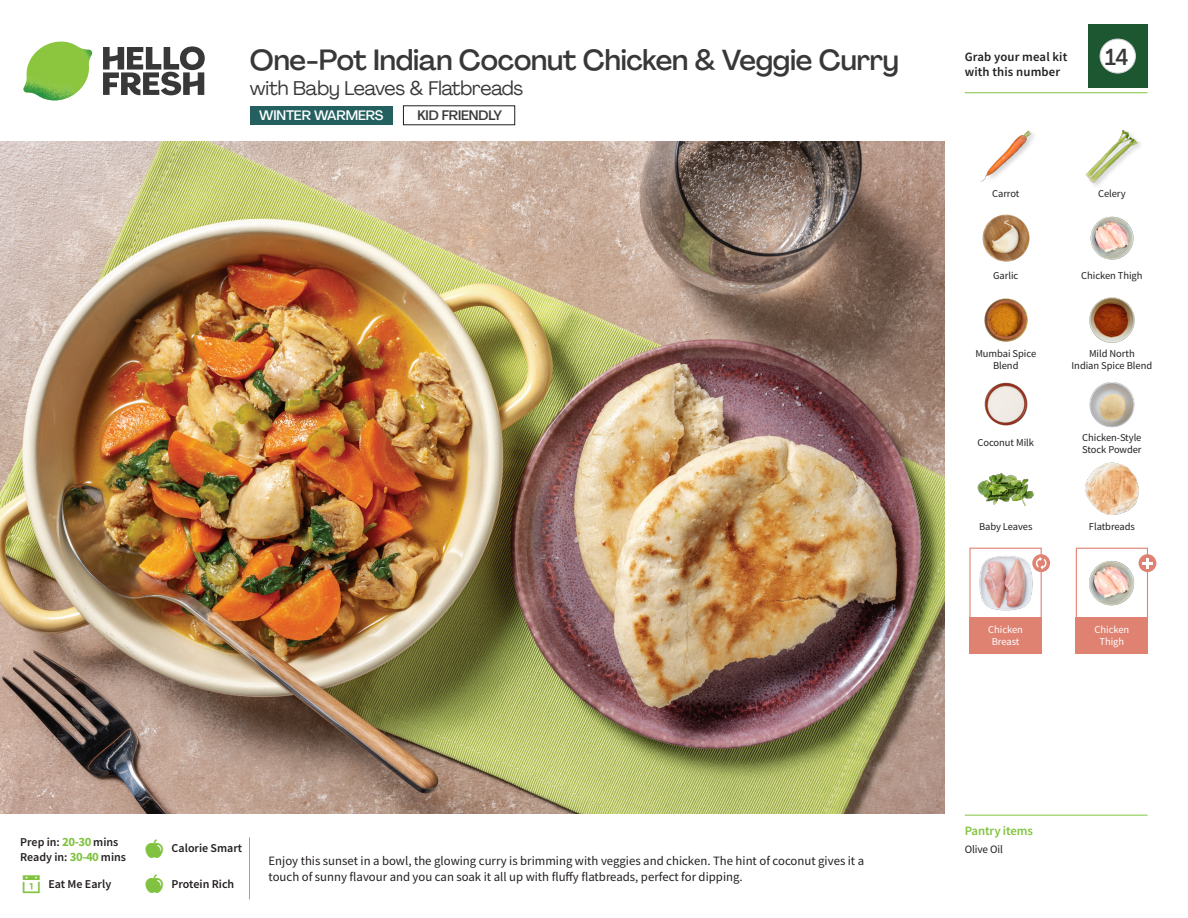
<style>
.page{position:relative;width:1188px;height:918px;background:#fff}
.page>*{position:absolute;margin:0;border:0;box-sizing:border-box;transform-origin:0 0}
._15_Titel_UK{font:500 28.5px "Agrandir";letter-spacing:-.01em;color:#383839}
._002_Label_Nr{font:500 22.8px "Agrandir";color:#383839;scale:.94 1}
._15_Titel_UK-2{font:19.5px "Agrandir";letter-spacing:-.01em;color:#383839}
.t1{font:500 13.5px "Agrandir";letter-spacing:-.01em;color:#fff}
.t2{font:500 13.5px "Agrandir";letter-spacing:-.01em;color:#383839}
.Step_6_Text_AU{font:12.75px/16.5px "Source Sans Pro";color:#231f20}
.t3{font:600 12.75px/15px "Source Sans Pro";letter-spacing:.01em;color:#231f20}
._04_Headers_Front{font:600 12.75px "Source Sans Pro";letter-spacing:-.01em;color:#81c340}
._04_Intro{font:600 12px "Source Sans Pro";color:#231f20}
._05_Pantry{font:11.25px "Source Sans Pro";letter-spacing:-.01em;color:#231f20}
._18_FRONT_ingredients{font:10.5px/12px "Source Sans Pro";letter-spacing:-.005em;color:#231f20;text-align:center}
._18_FRONT_ingredients-2{font:10.5px/12px "Source Sans Pro";letter-spacing:-.005em;color:#fff;text-align:center}
.s1{font-weight:700;font-size:12.75px;color:#81c340}
</style>
<div class="page">
<svg style="left:103px;top:46px;width:102px;height:49px"></svg>
<img style="left:23px;top:42px;width:69px;height:59px">
<img style="left:0;top:142px;width:945px;height:672px">
<div style="left:1076px;top:548px;width:72px;height:72px;border:1px solid #df8272"></div>
<div style="left:1076px;top:618px;width:72px;height:36px;background:#df8272"></div>
<div style="left:969px;top:618px;width:73px;height:36px;background:#df8272"></div>
<img style="left:1089px;top:558px;width:51px;height:48px">
<div style="left:969px;top:548px;width:73px;height:72px;border:1px solid #df8272"></div>
<img style="left:979px;top:556px;width:55px;height:55px">
<div style="left:1139px;top:554px;width:17px;height:18px;background:#df8272;border-radius:50%"></div>
<svg style="left:1142px;top:558px;width:11px;height:10px"></svg>
<svg style="left:1032px;top:554px;width:18px;height:18px"></svg>
<svg style="left:1036px;top:557px;width:11px;height:13px"></svg>
<img style="left:1089px;top:297px;width:46px;height:46px">
<img style="left:1089px;top:382px;width:46px;height:46px">
<img style="left:984px;top:382px;width:44px;height:44px">
<img style="left:977px;top:473px;width:57px;height:33px">
<img style="left:984px;top:298px;width:44px;height:44px">
<img style="left:982px;top:214px;width:48px;height:48px">
<img style="left:1090px;top:216px;width:44px;height:44px">
<img style="left:980px;top:130px;width:54px;height:52px">
<img style="left:1085px;top:129px;width:56px;height:56px">
<img style="left:1085px;top:462px;width:54px;height:53px">
<hr style="left:965px;top:815px;width:183px;height:1px;background:#81c340">
<hr style="left:965px;top:92px;width:183px;height:1px;background:#81c340">
<div style="left:1088px;top:24px;width:60px;height:64px;background:#1d5732"></div>
<div style="left:1100px;top:39px;width:35px;height:34px;background:#fff;border-radius:50%"></div>
<div style="left:1100px;top:39px;width:36px;height:34px;border:1px solid #d1d2d4;border-radius:50%"></div>
<div style="left:403px;top:106px;width:112px;height:19px;border:1px solid #231f20"></div>
<div style="left:250px;top:106px;width:143px;height:19px;background:#23605f"></div>
<p class="_15_Titel_UK" style="left:250px;top:43px;width:651px">One-Pot Indian Coconut Chicken &amp; Veggie Curry</p>
<p class="_15_Titel_UK-2" style="left:250px;top:76px;width:275px">with Baby Leaves &amp; Flatbreads</p>
<p class="t1" style="left:259px;top:107px;width:126px">WINTER WARMERS</p>
<p class="t2" style="left:417px;top:107px;width:86px">KID FRIENDLY</p>
<p class="t3" style="left:965px;top:49px;width:104px">Grab your meal kit with this number</p>
<p class="_002_Label_Nr" style="left:1105px;top:43px;width:26px">14</p>
<p class="_18_FRONT_ingredients" style="left:992px;top:188px;width:29px">Carrot</p>
<p class="_18_FRONT_ingredients" style="left:1098px;top:188px;width:29px">Celery</p>
<p class="_18_FRONT_ingredients" style="left:993px;top:270px;width:27px">Garlic</p>
<p class="_18_FRONT_ingredients" style="left:1081px;top:270px;width:63px">Chicken Thigh</p>
<p class="_18_FRONT_ingredients" style="left:975px;top:347px;width:62px">Mumbai Spice<br>Blend</p>
<p class="_18_FRONT_ingredients" style="left:1072px;top:347px;width:82px">Mild North<br>Indian Spice Blend</p>
<p class="_18_FRONT_ingredients" style="left:978px;top:436px;width:58px">Coconut Milk</p>
<p class="_18_FRONT_ingredients" style="left:1082px;top:431px;width:61px;text-align:left">Chicken-Style<br>Stock Powder</p>
<p class="_18_FRONT_ingredients" style="left:979px;top:520px;width:55px">Baby Leaves</p>
<p class="_18_FRONT_ingredients" style="left:1089px;top:520px;width:48px">Flatbreads</p>
<p class="_18_FRONT_ingredients-2" style="left:988px;top:624px;width:36px">Chicken<br>Breast</p>
<p class="_18_FRONT_ingredients-2" style="left:1095px;top:624px;width:36px">Chicken<br>Thigh</p>
<p class="_04_Intro" style="left:20px;top:834px;width:100px">Prep in: <span class="s1">20-30</span> mins</p>
<p class="_04_Intro" style="left:20px;top:849px;width:107px">Ready in: <span class="s1">30-40</span> mins</p>
<p class="_04_Intro" style="left:172px;top:841px;width:72px">Calorie Smart</p>
<p class="_04_Intro" style="left:48px;top:876px;width:64px">Eat Me Early</p>
<p class="_04_Intro" style="left:172px;top:876px;width:64px">Protein Rich</p>
<p class="Step_6_Text_AU" style="left:269px;top:852px;width:597px">Enjoy this sunset in a bowl, the glowing curry is brimming with veggies and chicken. The hint of coconut gives it a touch of sunny flavour and you can soak it all up with fluffy flatbreads, perfect for dipping.</p>
<p class="_04_Headers_Front" style="left:965px;top:822px;width:70px">Pantry items</p>
<p class="_05_Pantry" style="left:965px;top:842px;width:40px">Olive Oil</p>
</div>
